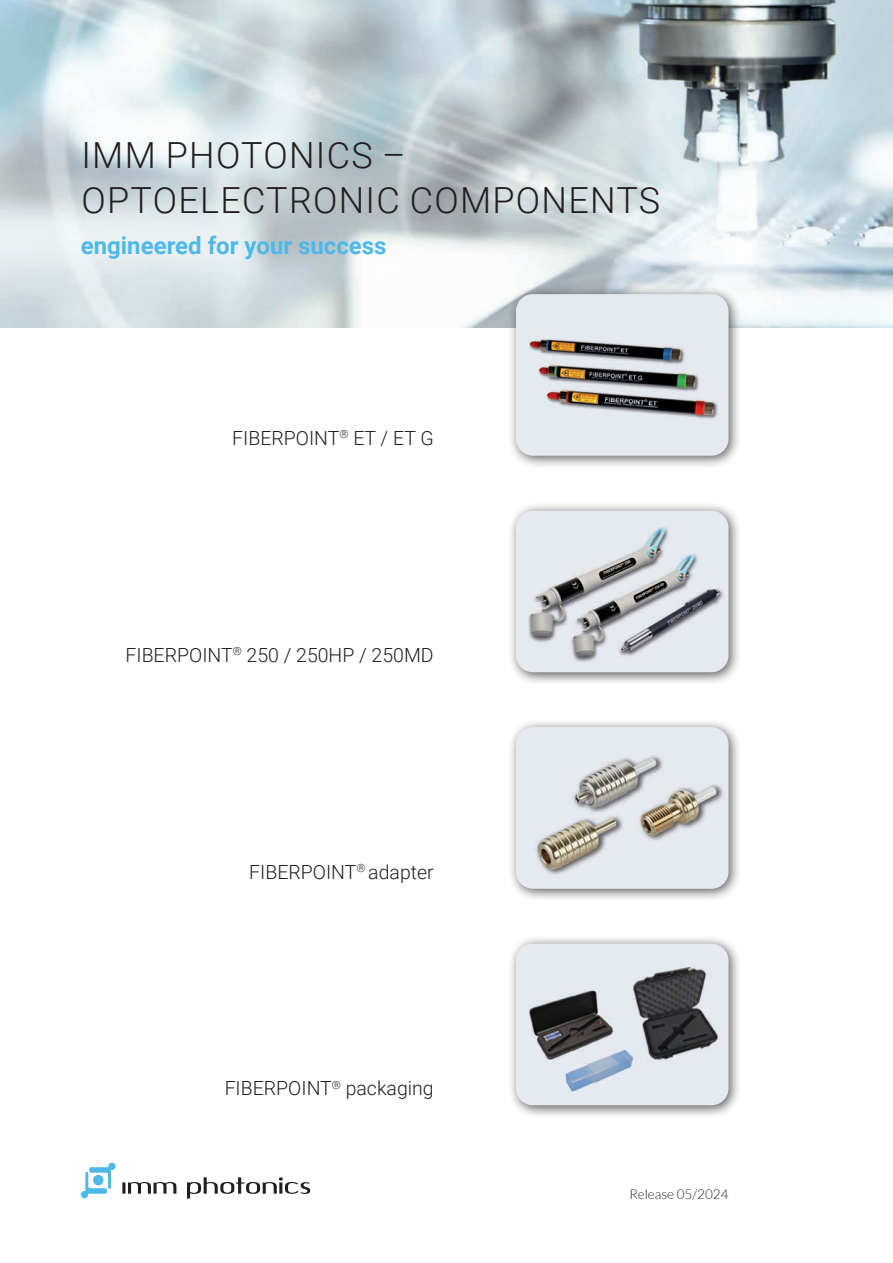
<style>
.page{position:relative;width:893px;height:1263px;background:#fff}
.page>*{position:absolute;margin:0;border:0;box-sizing:border-box;transform-origin:0 0}
.t1{font:300 36px/45px "Roboto";letter-spacing:.035em;color:#231f20}
.t2{font:700 24px "Roboto";color:#4eb9e9}
.t3{font:300 19.5px "Roboto";color:#231f20}
.t4{font:300 13.5px "Lato";color:#231f20}
</style>
<div class="page">
<img style="left:0;top:0;width:893px;height:327px">
<div style="left:507px;top:285px;width:235px;height:185px;background:#231f20;opacity:.75"></div>
<img style="left:516px;top:294px;width:213px;height:162px">
<div style="left:507px;top:502px;width:235px;height:184px;background:#231f20;opacity:.75"></div>
<img style="left:516px;top:511px;width:213px;height:161px">
<div style="left:507px;top:718px;width:235px;height:185px;background:#231f20;opacity:.75"></div>
<img style="left:516px;top:727px;width:213px;height:162px">
<div style="left:507px;top:935px;width:235px;height:184px;background:#231f20;opacity:.75"></div>
<img style="left:516px;top:944px;width:213px;height:161px">
<svg style="left:122px;top:1182px;width:54px;height:12px"></svg>
<svg style="left:187px;top:1177px;width:124px;height:22px"></svg>
<svg style="left:81px;top:1162px;width:35px;height:36px"></svg>
<h1 class="t1" style="left:81px;top:131px;width:580px">IMM PHOTONICS –<br>OPTOELECTRONIC COMPONENTS</h1>
<p class="t2" style="left:81px;top:228px;width:307px">engineered for your success</p>
<p class="t3" style="left:232px;top:424px;width:203px">FIBERPOINT<sup>®</sup> ET / ET G</p>
<p class="t3" style="left:126px;top:641px;width:310px">FIBERPOINT<sup>®</sup> 250 / 250HP / 250MD</p>
<p class="t3" style="left:249px;top:858px;width:186px">FIBERPOINT<sup>®</sup> adapter</p>
<p class="t3" style="left:225px;top:1074px;width:211px">FIBERPOINT<sup>®</sup> packaging</p>
<p class="t4" style="left:629px;top:1187px;width:101px">Release 05/2024</p>
</div>
